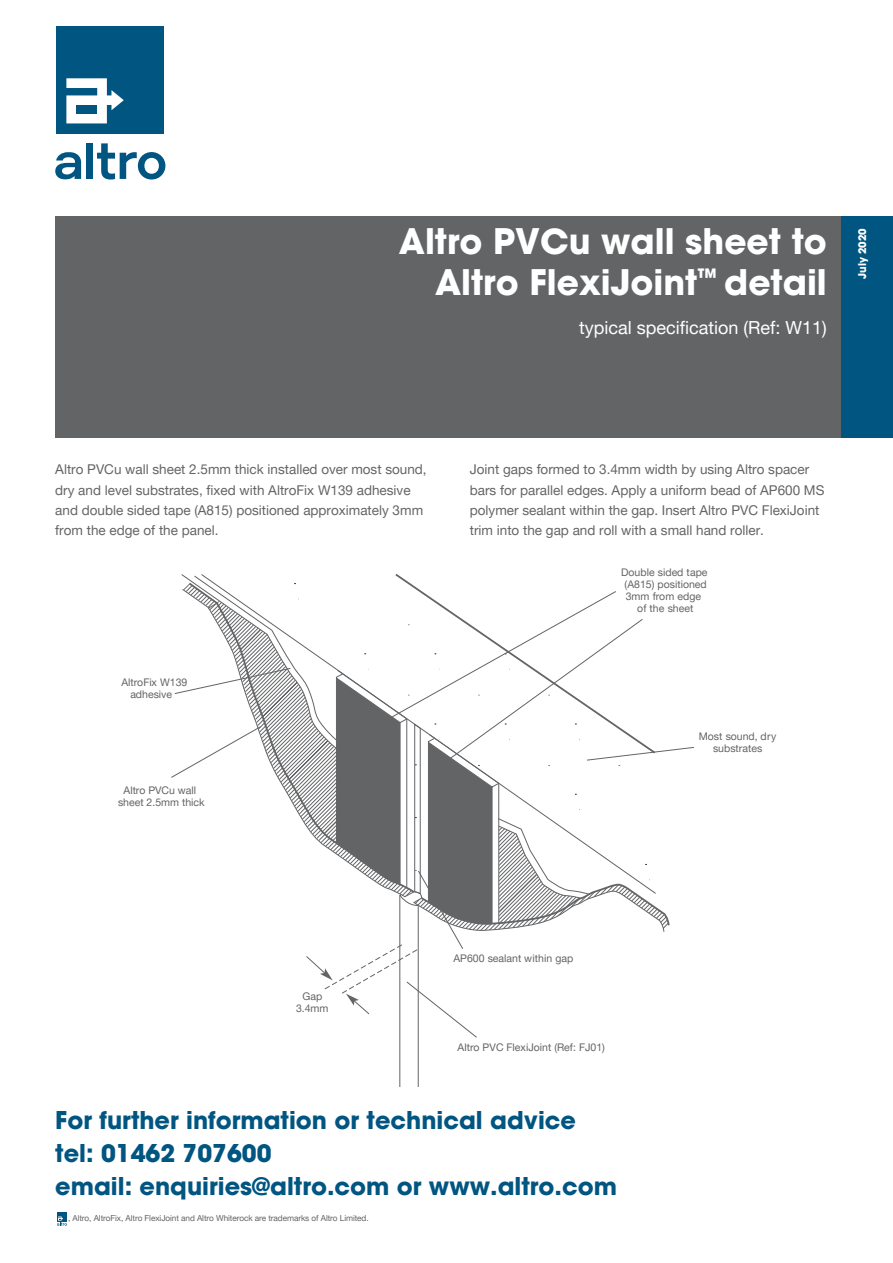
<style>
.page{position:relative;width:893px;height:1263px;background:#fff}
.page>*{position:absolute;margin:0;border:0;box-sizing:border-box;transform-origin:0 0}
.t1{font:700 34.5px/41.4px "Avant Garde";color:#fff;text-align:right}
.t2{font:700 24px/33px "Avant Garde";color:#005581}
.t3{font:18px "Helvetica Neue LT Pro";color:#fff}
.t4{font:13.5px/20.2px "Helvetica Neue LT Pro";color:#636466}
.t5{font:10.5px/12px "Helvetica Neue LT Pro";color:#636466;text-align:center}
.t6{font:700 10.5px "Avant Garde";color:#fff}
.t7{font:8.25px "Helvetica Neue LT Pro";letter-spacing:-.01em;color:#636466}
</style>
<div class="page">
<div style="left:55px;top:216px;width:787px;height:221px;background:#636466"></div>
<div style="left:842px;top:216px;width:51px;height:221px;background:#005581"></div>
<div style="left:86px;top:143px;width:7px;height:36px;background:#005581"></div>
<svg style="left:55px;top:152px;width:26px;height:27px"></svg>
<svg style="left:97px;top:143px;width:68px;height:37px"></svg>
<div style="left:56px;top:26px;width:108px;height:108px;background:#005581"></div>
<svg style="left:66px;top:78px;width:58px;height:45px"></svg>
<div style="left:76px;top:105px;width:21px;height:9px;background:#005581"></div>
<div style="left:57px;top:1212px;width:10px;height:9px;background:#005581"></div>
<svg style="left:57px;top:1216px;width:10px;height:10px"></svg>
<svg style="left:201px;top:574px;width:493px;height:512px"></svg>
<h1 class="t1" style="left:399px;top:220px;width:429px">Altro PVCu wall sheet to<br>Altro FlexiJoint<sup>™</sup> detail</h1>
<h3 class="t3" style="left:579px;top:317px;width:249px">typical specification (Ref: W11)</h3>
<p class="t6" style="left:855px;top:279px;width:52px;rotate:-90deg">July 2020</p>
<p class="t4" style="left:55px;top:459px;width:373px">Altro PVCu wall sheet 2.5mm thick installed over most sound, dry and level substrates, fixed with AltroFix W139 adhesive and double sided tape (A815) positioned approximately 3mm from the edge of the panel.</p>
<p class="t4" style="left:470px;top:459px;width:356px">Joint gaps formed to 3.4mm width by using Altro spacer bars for parallel edges. Apply a uniform bead of AP600 MS polymer sealant within the gap. Insert Altro PVC FlexiJoint trim into the gap and roll with a small hand roller.</p>
<p class="t5" style="left:121px;top:676px;width:68px">AltroFix W139 adhesive</p>
<p class="t5" style="left:118px;top:783px;width:88px;line-height:12.6px">Altro PVCu wall sheet 2.5mm thick</p>
<p class="t5" style="left:621px;top:566px;width:88px">Double sided tape (A815) positioned<br>3mm from edge of the sheet</p>
<p class="t5" style="left:699px;top:729px;width:79px">Most sound, dry substrates</p>
<p class="t5" style="left:296px;top:990px;width:34px">Gap<br>3.4mm</p>
<p class="t5" style="left:453px;top:952px;width:121px">AP600 sealant within gap</p>
<p class="t5" style="left:458px;top:1040px;width:149px">Altro PVC FlexiJoint (Ref: FJ01)</p>
<h2 class="t2" style="left:55px;top:1104px;width:563px">For further information or technical advice tel: 01462 707600<br>email: enquiries@altro.com or www.altro.com</h2>
<p class="t7" style="left:68px;top:1213px;width:302px">, Altro, AltroFix, Altro FlexiJoint and Altro Whiterock are trademarks of Altro Limited.</p>
</div>
